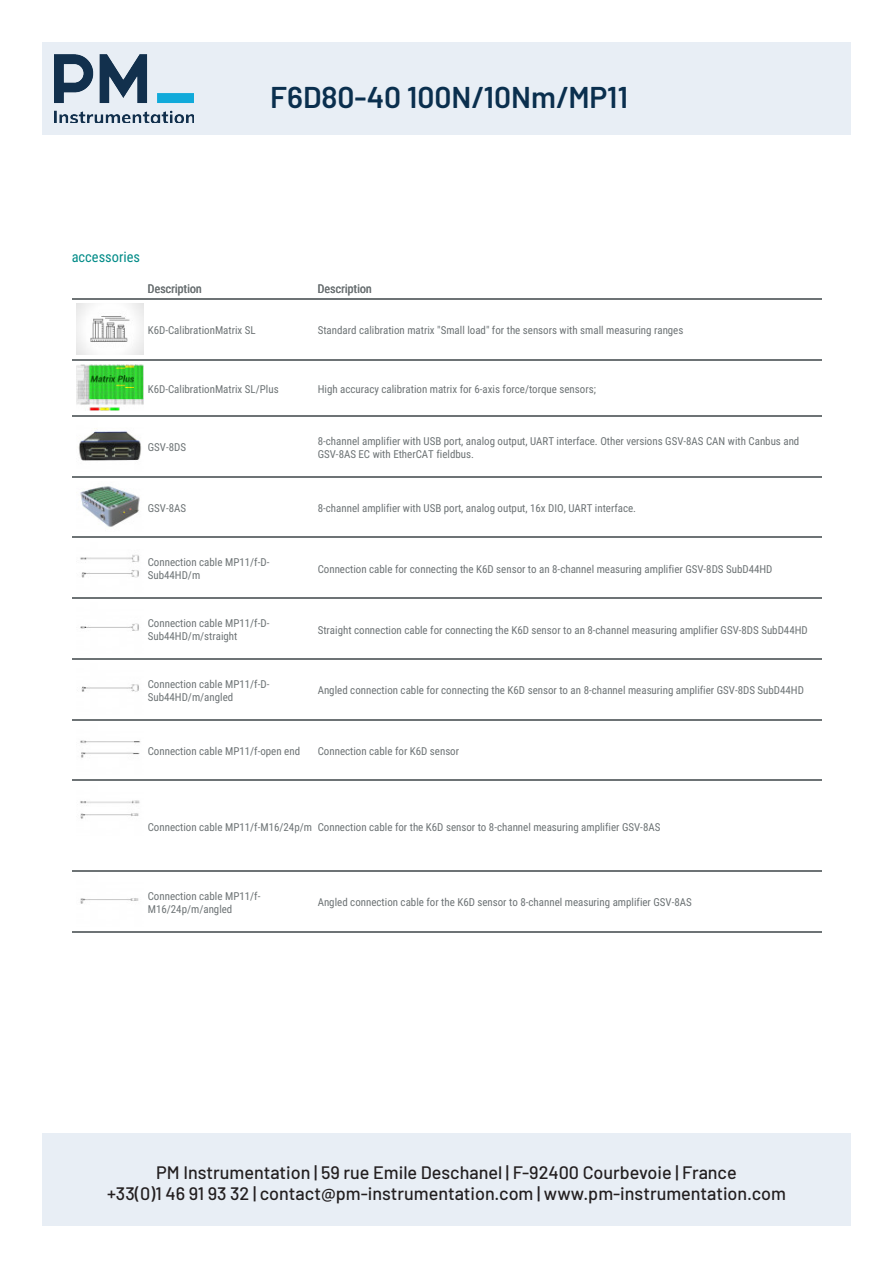
<style>
.page{position:relative;width:893px;height:1263px;background:#fff}
.page>*{position:absolute;margin:0;border:0;box-sizing:border-box;transform-origin:0 0}
.t1{font:600 30px "Barlow";color:#0a2f4e}
.t2{font:500 18px "Barlow";color:#231f20}
.t3{font:14.4px "Roboto Condensed";color:#008b87}
.t4{font:12.15px "Roboto Condensed";color:#6d7375}
.t5{font:10.95px/12.9px "Roboto Condensed";color:#6d7375}
</style>
<div class="page">
<div style="left:43px;top:1133px;width:807px;height:92px;background:#e8eef5"></div>
<div style="left:43px;top:43px;width:807px;height:92px;background:#e8eef5"></div>
<img style="left:54px;top:54px;width:140px;height:69px">
<hr style="left:72px;top:298px;width:71px;height:1px;background:#6d7375">
<hr style="left:143px;top:298px;width:170px;height:1px;background:#6d7375">
<hr style="left:313px;top:298px;width:509px;height:1px;background:#6d7375">
<hr style="left:72px;top:359px;width:71px;height:1px;background:#6d7375">
<hr style="left:143px;top:359px;width:170px;height:1px;background:#6d7375">
<hr style="left:313px;top:359px;width:509px;height:1px;background:#6d7375">
<hr style="left:72px;top:415px;width:71px;height:1px;background:#6d7375">
<hr style="left:143px;top:415px;width:170px;height:1px;background:#6d7375">
<hr style="left:313px;top:415px;width:509px;height:1px;background:#6d7375">
<hr style="left:72px;top:476px;width:71px;height:1px;background:#6d7375">
<hr style="left:143px;top:476px;width:170px;height:1px;background:#6d7375">
<hr style="left:313px;top:476px;width:509px;height:1px;background:#6d7375">
<hr style="left:72px;top:537px;width:71px;height:1px;background:#6d7375">
<hr style="left:143px;top:537px;width:170px;height:1px;background:#6d7375">
<hr style="left:313px;top:537px;width:509px;height:1px;background:#6d7375">
<hr style="left:72px;top:597px;width:71px;height:2px;background:#6d7375">
<hr style="left:143px;top:597px;width:170px;height:2px;background:#6d7375">
<hr style="left:313px;top:597px;width:509px;height:2px;background:#6d7375">
<hr style="left:72px;top:658px;width:71px;height:1px;background:#6d7375">
<hr style="left:143px;top:658px;width:170px;height:1px;background:#6d7375">
<hr style="left:313px;top:658px;width:509px;height:1px;background:#6d7375">
<hr style="left:72px;top:719px;width:71px;height:1px;background:#6d7375">
<hr style="left:143px;top:719px;width:170px;height:1px;background:#6d7375">
<hr style="left:313px;top:719px;width:509px;height:1px;background:#6d7375">
<hr style="left:72px;top:780px;width:71px;height:1px;background:#6d7375">
<hr style="left:143px;top:780px;width:170px;height:1px;background:#6d7375">
<hr style="left:313px;top:780px;width:509px;height:1px;background:#6d7375">
<hr style="left:72px;top:870px;width:71px;height:1px;background:#6d7375">
<hr style="left:143px;top:870px;width:170px;height:1px;background:#6d7375">
<hr style="left:313px;top:870px;width:509px;height:1px;background:#6d7375">
<hr style="left:72px;top:931px;width:71px;height:1px;background:#6d7375">
<hr style="left:143px;top:931px;width:170px;height:1px;background:#6d7375">
<hr style="left:313px;top:931px;width:509px;height:1px;background:#6d7375">
<img style="left:76px;top:304px;width:67px;height:50px">
<img style="left:76px;top:364px;width:67px;height:46px">
<img style="left:78px;top:428px;width:64px;height:33px">
<img style="left:80px;top:486px;width:60px;height:41px">
<img style="left:80px;top:554px;width:60px;height:24px">
<img style="left:80px;top:623px;width:59px;height:8px">
<img style="left:81px;top:684px;width:58px;height:8px">
<img style="left:80px;top:740px;width:61px;height:18px">
<img style="left:80px;top:800px;width:60px;height:19px">
<img style="left:80px;top:898px;width:59px;height:6px">
<h1 class="t1" style="left:404px;top:64px;width:92px">K3R110</h1>
<p class="t1" style="left:270px;top:78px;width:359px">F6D80-40 100N/10Nm/MP11</p>
<p class="t3" style="left:72px;top:250px;width:70px">accessories</p>
<p class="t4" style="left:147px;top:283px;width:56px">Description</p>
<p class="t4" style="left:317px;top:283px;width:56px">Description</p>
<p class="t5" style="left:148px;top:325px;width:110px">K6D-CalibrationMatrix SL</p>
<p class="t5" style="left:318px;top:325px;width:367px">Standard calibration matrix "Small load" for the sensors with small measuring ranges</p>
<p class="t5" style="left:148px;top:383px;width:132px">K6D-CalibrationMatrix SL/Plus</p>
<p class="t5" style="left:318px;top:383px;width:280px">High accuracy calibration matrix for 6-axis force/torque sensors;</p>
<p class="t5" style="left:148px;top:441px;width:40px">GSV-8DS</p>
<p class="t5" style="left:318px;top:435px;width:483px">8-channel amplifier with USB port, analog output, UART interface. Other versions GSV-8AS CAN with Canbus and<br>GSV-8AS EC with EtherCAT fieldbus.</p>
<p class="t5" style="left:148px;top:502px;width:40px">GSV-8AS</p>
<p class="t5" style="left:318px;top:502px;width:320px">8-channel amplifier with USB port, analog output, 16x DIO, UART interface.</p>
<p class="t5" style="left:148px;top:556px;width:123px">Connection cable MP11/f-D-<br>Sub44HD/m</p>
<p class="t5" style="left:318px;top:563px;width:456px">Connection cable for connecting the K6D sensor to an 8-channel measuring amplifier GSV-8DS SubD44HD</p>
<p class="t5" style="left:148px;top:617px;width:123px">Connection cable MP11/f-D-<br>Sub44HD/m/straight</p>
<p class="t5" style="left:318px;top:624px;width:492px">Straight connection cable for connecting the K6D sensor to an 8-channel measuring amplifier GSV-8DS SubD44HD</p>
<p class="t5" style="left:148px;top:678px;width:123px">Connection cable MP11/f-D-<br>Sub44HD/m/angled</p>
<p class="t5" style="left:318px;top:685px;width:488px">Angled connection cable for connecting the K6D sensor to an 8-channel measuring amplifier GSV-8DS SubD44HD</p>
<p class="t5" style="left:148px;top:745px;width:154px">Connection cable MP11/f-open end</p>
<p class="t5" style="left:318px;top:745px;width:143px">Connection cable for K6D sensor</p>
<p class="t5" style="left:148px;top:821px;width:514px">Connection cable MP11/f-M16/24p/m Connection cable for the K6D sensor to 8-channel measuring amplifier GSV-8AS</p>
<p class="t5" style="left:148px;top:890px;width:114px">Connection cable MP11/f-<br>M16/24p/m/angled</p>
<p class="t5" style="left:318px;top:897px;width:376px">Angled connection cable for the K6D sensor to 8-channel measuring amplifier GSV-8AS</p>
<p class="t2" style="left:156px;top:1159px;width:582px">PM Instrumentation | 59 rue Emile Deschanel | F-92400 Courbevoie | France</p>
<p class="t2" style="left:107px;top:1181px;width:680px">+33(0)1 46 91 93 32 | contact@pm-instrumentation.com | www.pm-instrumentation.com</p>
</div>
